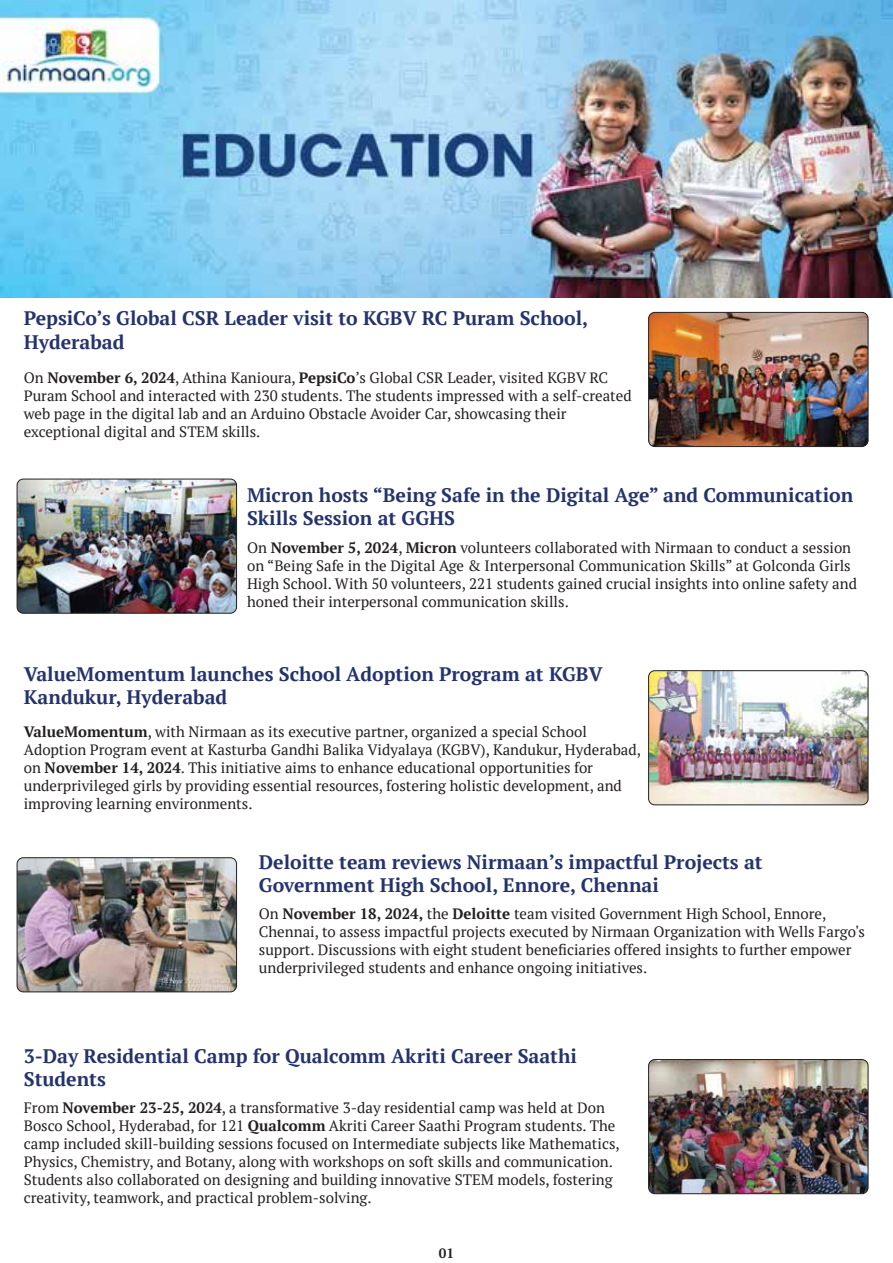
<style>
.page{position:relative;width:893px;height:1263px;background:#fff}
.page>*{position:absolute;margin:0;border:0;box-sizing:border-box;transform-origin:0 0}
.t1{font:700 19.5px/23.4px "PT Serif";color:#25336d}
.t2{font:15px/18px "PT Serif";color:#231f20}
.t3{font:700 13.5px "PT Serif";color:#231f20}
.s1{font-weight:700}
</style>
<div class="page">
<img style="left:0;top:0;width:893px;height:298px">
<img style="left:650px;top:312px;width:218px;height:135px">
<div style="left:648px;top:312px;width:220px;height:135px;border:1px solid #231f20;border-radius:6px"></div>
<img style="left:650px;top:671px;width:218px;height:134px">
<div style="left:648px;top:670px;width:220px;height:135px;border:1px solid #231f20;border-radius:6px"></div>
<img style="left:650px;top:1059px;width:218px;height:135px">
<div style="left:648px;top:1059px;width:220px;height:135px;border:1px solid #231f20;border-radius:6px"></div>
<img style="left:17px;top:479px;width:220px;height:133px">
<div style="left:17px;top:479px;width:220px;height:135px;border:1px solid #231f20;border-radius:6px"></div>
<img style="left:17px;top:859px;width:220px;height:133px">
<div style="left:17px;top:857px;width:220px;height:135px;border:1px solid #231f20;border-radius:6px"></div>
<h1 class="t1" style="left:24px;top:306px;width:566px">PepsiCo’s Global CSR Leader visit to KGBV RC Puram School,<br>Hyderabad</h1>
<p class="t2" style="left:24px;top:369px;width:609px">On <span class="s1">November 6, 2024</span>, Athina Kanioura, <span class="s1">PepsiCo</span>’s Global CSR Leader, visited KGBV RC Puram School and interacted with 230 students. The students impressed with a self-created web page in the digital lab and an Arduino Obstacle Avoider Car, showcasing their exceptional digital and STEM skills.</p>
<h1 class="t1" style="left:247px;top:483px;width:608px">Micron hosts “Being Safe in the Digital Age” and Communication<br>Skills Session at GGHS</h1>
<p class="t2" style="left:247px;top:538px;width:611px">On <span class="s1">November 5, 2024</span>, <span class="s1">Micron</span> volunteers collaborated with Nirmaan to conduct a session on “Being Safe in the Digital Age &amp; Interpersonal Communication Skills” at Golconda Girls High School. With 50 volunteers, 221 students gained crucial insights into online safety and honed their interpersonal communication skills.</p>
<h1 class="t1" style="left:24px;top:662px;width:580px">ValueMomentum launches School Adoption Program at KGBV<br>Kandukur, Hyderabad</h1>
<p class="t2" style="left:24px;top:723px;width:619px"><span class="s1">ValueMomentum</span>, with Nirmaan as its executive partner, organized a special School Adoption Program event at Kasturba Gandhi Balika Vidyalaya (KGBV), Kandukur, Hyderabad, on <span class="s1">November 14, 2024</span>. This initiative aims to enhance educational opportunities for underprivileged girls by providing essential resources, fostering holistic development, and improving learning environments.</p>
<h1 class="t1" style="left:259px;top:850px;width:505px">Deloitte team reviews Nirmaan’s impactful Projects at<br>Government High School, Ennore, Chennai</h1>
<p class="t2" style="left:259px;top:904px;width:608px">On <span class="s1">November 18, 2024,</span> the <span class="s1">Deloitte</span> team visited Government High School, Ennore, Chennai, to assess impactful projects executed by Nirmaan Organization with Wells Fargo's support. Discussions with eight student beneficiaries offered insights to further empower underprivileged students and enhance ongoing initiatives.</p>
<h1 class="t1" style="left:24px;top:1044px;width:555px">3-Day Residential Camp for Qualcomm Akriti Career Saathi<br>Students</h1>
<p class="t2" style="left:24px;top:1098px;width:597px">From <span class="s1">November 23-25, 2024</span>, a transformative 3-day residential camp was held at Don Bosco School, Hyderabad, for 121 <span class="s1">Qualcomm</span> Akriti Career Saathi Program students. The camp included skill-building sessions focused on Intermediate subjects like Mathematics, Physics, Chemistry, and Botany, along with workshops on soft skills and communication.<br>Students also collaborated on designing and building innovative STEM models, fostering creativity, teamwork, and practical problem-solving.</p>
<p class="t3" style="left:439px;top:1244px;width:17px">01</p>
</div>
